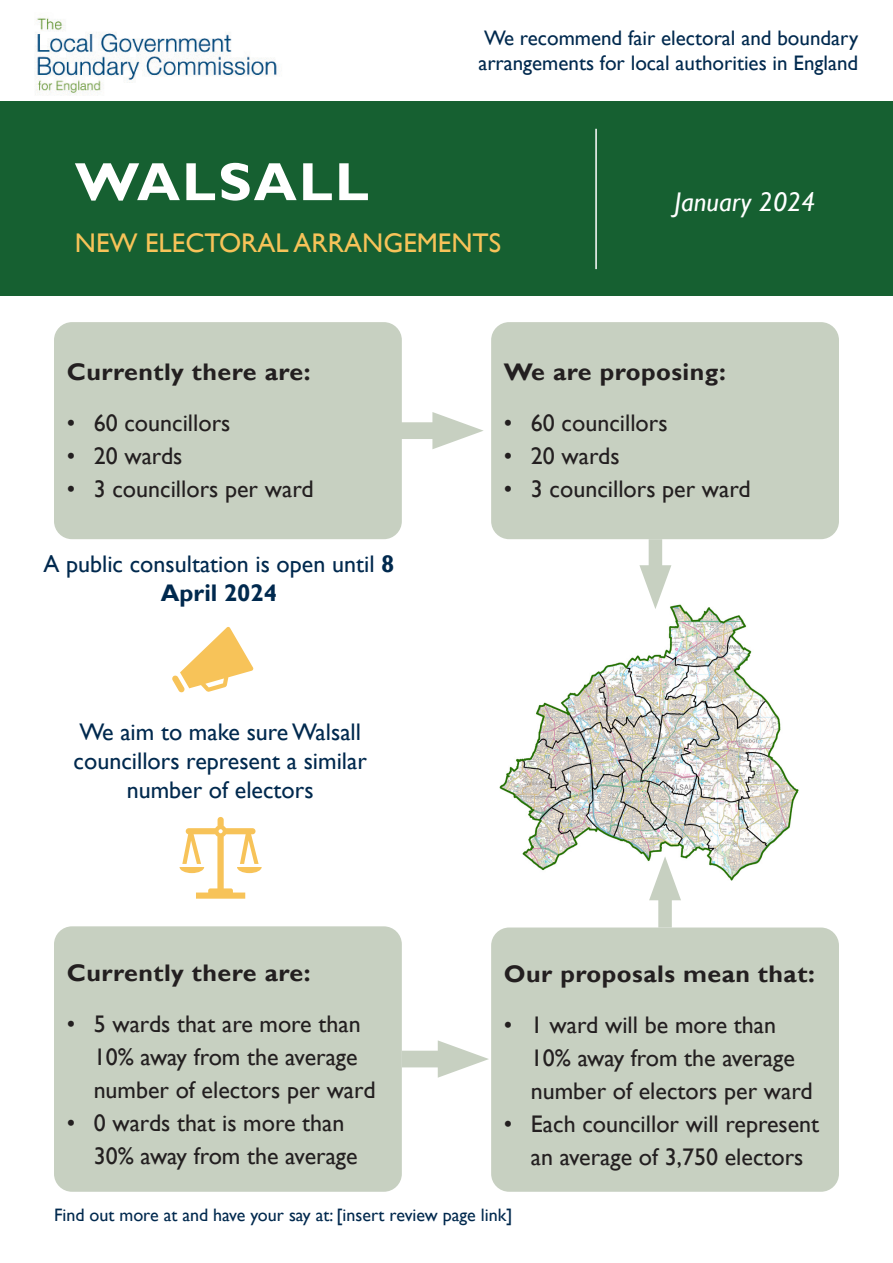
<style>
.page{position:relative;width:893px;height:1263px;background:#fff}
.page>*{position:absolute;margin:0;border:0;box-sizing:border-box;transform-origin:0 0}
.t1{font:700 54px "Gill Sans";letter-spacing:.04em;color:#fff}
.t2{font:27px "Gill Sans";color:#f7c359}
.t3{font:italic 27px "Gill Sans";color:#fff}
.t4{font:24px/33px "Gill Sans";color:#231f20}
.t5{font:24px/28.8px "Gill Sans";color:#00294e;text-align:center}
.t6{font:700 24px "Gill Sans";letter-spacing:.02em;color:#231f20;scale:1.04 1}
.t7{font:21px/25.2px "Gill Sans";color:#00294e}
.t8{font:18px "Gill Sans";color:#00294e}
.s1{font-weight:700}
</style>
<div class="page">
<img style="left:499px;top:604px;width:300px;height:277px">
<div style="left:54px;top:926px;width:348px;height:266px;background:#c7d0c1;border-radius:18px"></div>
<div style="left:54px;top:322px;width:348px;height:217px;background:#c7d0c1;border-radius:18px"></div>
<div style="left:491px;top:322px;width:348px;height:217px;background:#c7d0c1;border-radius:18px"></div>
<img style="left:29px;top:17px;width:257px;height:85px">
<div style="left:0;top:102px;width:893px;height:194px;background:#166031"></div>
<hr style="left:595px;top:129px;width:2px;height:140px;background:#fff">
<div style="left:649px;top:539px;width:13px;height:44px;background:#c7d0c1"></div>
<svg style="left:639px;top:565px;width:32px;height:44px"></svg>
<svg style="left:180px;top:817px;width:82px;height:82px"></svg>
<div style="left:396px;top:422px;width:57px;height:17px;background:#c7d0c1"></div>
<svg style="left:432px;top:412px;width:52px;height:37px"></svg>
<div style="left:402px;top:1051px;width:57px;height:16px;background:#c7d0c1"></div>
<svg style="left:438px;top:1040px;width:51px;height:38px"></svg>
<div style="left:491px;top:927px;width:348px;height:265px;background:#c7d0c1;border-radius:18px"></div>
<div style="left:658px;top:882px;width:14px;height:45px;background:#c7d0c1"></div>
<svg style="left:649px;top:856px;width:32px;height:44px"></svg>
<svg style="left:172px;top:627px;width:82px;height:66px"></svg>
<p class="t1" style="left:75px;top:149px;width:296px">WALSALL</p>
<p class="t7" style="left:478px;top:25px;width:381px">We recommend fair electoral and boundary arrangements for local authorities in England</p>
<p class="t3" style="left:675px;top:186px;width:142px">January 2024</p>
<p class="t2" style="left:75px;top:227px;width:428px">NEW ELECTORAL ARRANGEMENTS</p>
<p class="t6" style="left:67px;top:358px;width:236px">Currently there are:</p>
<p class="t4" style="left:67px;top:407px;width:165px">• 60 councillors</p>
<p class="t4" style="left:67px;top:440px;width:117px">• 20 wards</p>
<p class="t4" style="left:67px;top:473px;width:248px">• 3 councillors per ward</p>
<p class="t5" style="left:43px;top:550px;width:353px">A public consultation is open until <span class="s1">8<br>April 2024</span></p>
<p class="t5" style="left:74px;top:718px;width:295px">We aim to make sure Walsall councillors represent a similar number of electors</p>
<p class="t6" style="left:67px;top:958px;width:236px">Currently there are:</p>
<p class="t4" style="left:94px;top:1008px;width:283px;text-indent:-27px">• 5 wards that are more than<br>10% away from the average number of electors per ward</p>
<p class="t4" style="left:94px;top:1107px;width:265px;text-indent:-27px">• 0 wards that is more than<br>30% away from the average</p>
<p class="t6" style="left:504px;top:358px;width:215px">We are proposing:</p>
<p class="t4" style="left:504px;top:407px;width:165px">• 60 councillors</p>
<p class="t4" style="left:504px;top:440px;width:117px">• 20 wards</p>
<p class="t4" style="left:504px;top:473px;width:248px">• 3 councillors per ward</p>
<p class="t6" style="left:504px;top:960px;width:300px">Our proposals mean that:</p>
<p class="t4" style="left:531px;top:1009px;width:283px;text-indent:-27px">• 1 ward will be more than<br>10% away from the average number of electors per ward</p>
<p class="t4" style="left:504px;top:1108px;width:317px;text-align:center">• Each councillor will represent an average of 3,750 electors</p>
<p class="t8" style="left:54px;top:1205px;width:460px">Find out more at and have your say at: [insert review page link]</p>
</div>
